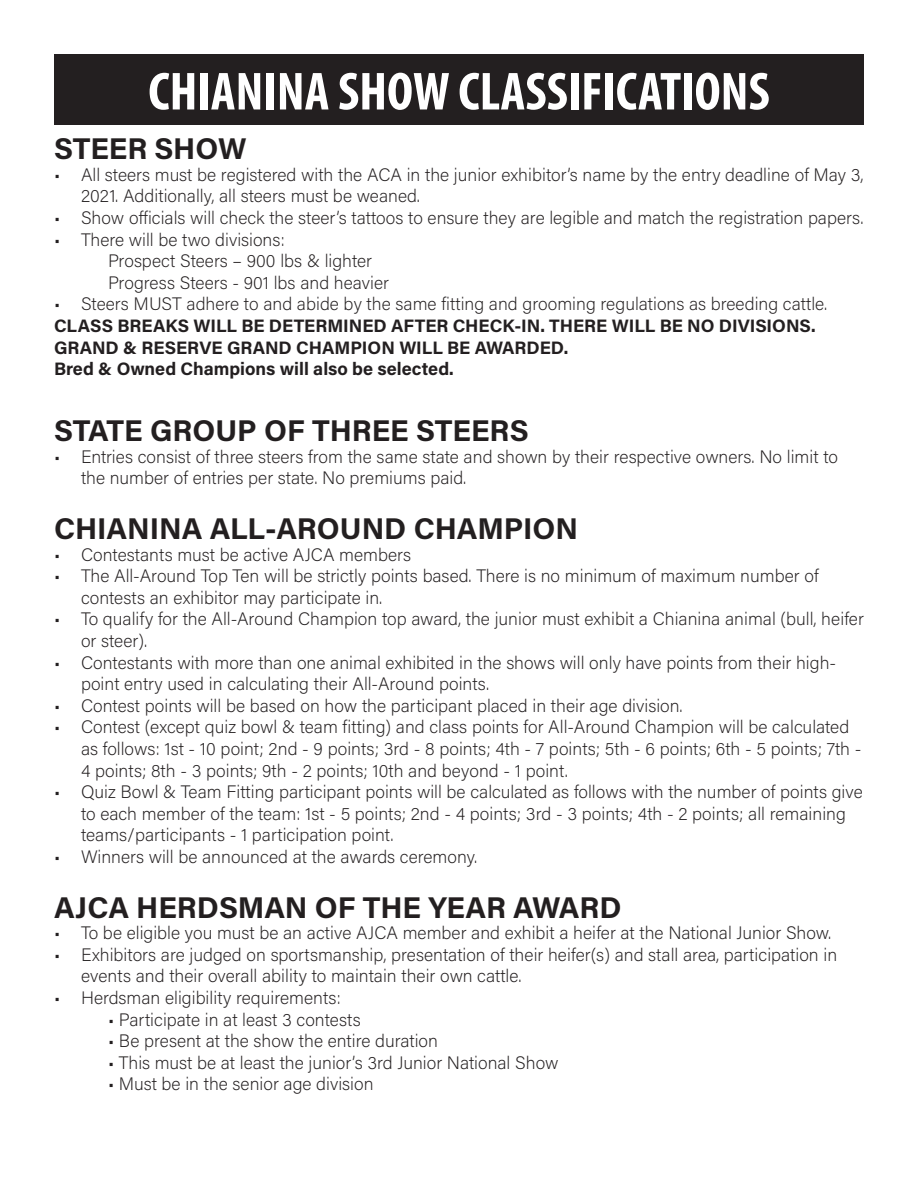
<style>
.page{position:relative;width:918px;height:1188px;background:#fff}
.page>*{position:absolute;margin:0;border:0;box-sizing:border-box;transform-origin:0 0}
.t1{font:700 condensed 54px "Myriad Pro";color:#fff}
.t2{font:700 30px "Acumin Pro";color:#231f20}
.t3{font:200 18px/21.6px "Acumin Pro";color:#231f20}
.t4{font:700 18px/21.6px "Acumin Pro";color:#231f20}
</style>
<div class="page">
<div style="left:54px;top:54px;width:810px;height:70px;background:#231f20"></div>
<p class="t1" style="left:148px;top:58px;width:623px">CHIANINA SHOW CLASSIFICATIONS</p>
<p class="t2" style="left:54px;top:128px;width:194px">STEER SHOW</p>
<p class="t3" style="left:81px;top:163px;width:784px;text-indent:-27px">• All steers must be registered with the ACA in the junior exhibitor’s name by the entry deadline of May 3,<br>2021. Additionally, all steers must be weaned.</p>
<p class="t3" style="left:54px;top:206px;width:811px">• Show officials will check the steer’s tattoos to ensure they are legible and match the registration papers.</p>
<p class="t3" style="left:54px;top:228px;width:232px">• There will be two divisions:</p>
<p class="t3" style="left:108px;top:249px;width:266px">Prospect Steers – 900 lbs &amp; lighter</p>
<p class="t3" style="left:108px;top:271px;width:282px">Progress Steers - 901 lbs and heavier</p>
<p class="t3" style="left:54px;top:293px;width:775px">• Steers MUST adhere to and abide by the same fitting and grooming regulations as breeding cattle.</p>
<p class="t4" style="left:54px;top:314px;width:763px">CLASS BREAKS WILL BE DETERMINED AFTER CHECK-IN. THERE WILL BE NO DIVISIONS.<br>GRAND &amp; RESERVE GRAND CHAMPION WILL BE AWARDED.</p>
<p class="t4" style="left:54px;top:357px;width:401px">Bred &amp; Owned Champions will also be selected.</p>
<p class="t2" style="left:54px;top:410px;width:476px">STATE GROUP OF THREE STEERS</p>
<p class="t3" style="left:81px;top:445px;width:759px;text-indent:-27px">• Entries consist of three steers from the same state and shown by their respective owners. No limit to the number of entries per state. No premiums paid.</p>
<p class="t2" style="left:54px;top:507px;width:526px">CHIANINA ALL-AROUND CHAMPION</p>
<p class="t3" style="left:54px;top:543px;width:359px">• Contestants must be active AJCA members</p>
<p class="t3" style="left:81px;top:564px;width:739px;text-indent:-27px">• The All-Around Top Ten will be strictly points based. There is no minimum of maximum number of contests an exhibitor may participate in.</p>
<p class="t3" style="left:81px;top:608px;width:784px;text-indent:-27px">• To qualify for the All-Around Champion top award, the junior must exhibit a Chianina animal (bull, heifer or steer).</p>
<p class="t3" style="left:81px;top:651px;width:757px;text-indent:-27px">• Contestants with more than one animal exhibited in the shows will only have points from their high&shy;point entry used in calculating their All-Around points.</p>
<p class="t3" style="left:54px;top:694px;width:630px">• Contest points will be based on how the participant placed in their age division.</p>
<p class="t3" style="left:81px;top:716px;width:782px;text-indent:-27px">• Contest (except quiz bowl &amp; team fitting) and class points for All-Around Champion will be calculated as follows: 1st - 10 point; 2nd - 9 points; 3rd - 8 points; 4th - 7 points; 5th - 6 points; 6th - 5 points; 7th -<br>4 points; 8th - 3 points; 9th - 2 points; 10th and beyond - 1 point.</p>
<p class="t3" style="left:81px;top:780px;width:783px;text-indent:-27px">• Quiz Bowl &amp; Team Fitting participant points will be calculated as follows with the number of points give to each member of the team: 1st - 5 points; 2nd - 4 points; 3rd - 3 points; 4th - 2 points; all remaining teams/participants - 1 participation point.</p>
<p class="t3" style="left:54px;top:845px;width:425px">• Winners will be announced at the awards ceremony.</p>
<p class="t2" style="left:54px;top:886px;width:569px">AJCA HERDSMAN OF THE YEAR AWARD</p>
<p class="t3" style="left:54px;top:921px;width:779px">• To be eligible you must be an active AJCA member and exhibit a heifer at the National Junior Show.</p>
<p class="t3" style="left:81px;top:943px;width:758px;text-indent:-27px">• Exhibitors are judged on sportsmanship, presentation of their heifer(s) and stall area, participation in events and their overall ability to maintain their own cattle.</p>
<p class="t3" style="left:54px;top:986px;width:288px">• Herdsman eligibility requirements:</p>
<p class="t3" style="left:108px;top:1008px;width:254px">• Participate in at least 3 contests</p>
<p class="t3" style="left:108px;top:1029px;width:331px">• Be present at the show the entire duration</p>
<p class="t3" style="left:108px;top:1051px;width:452px">• This must be at least the junior’s 3rd Junior National Show</p>
<p class="t3" style="left:108px;top:1073px;width:267px">• Must be in the senior age division</p>
</div>
